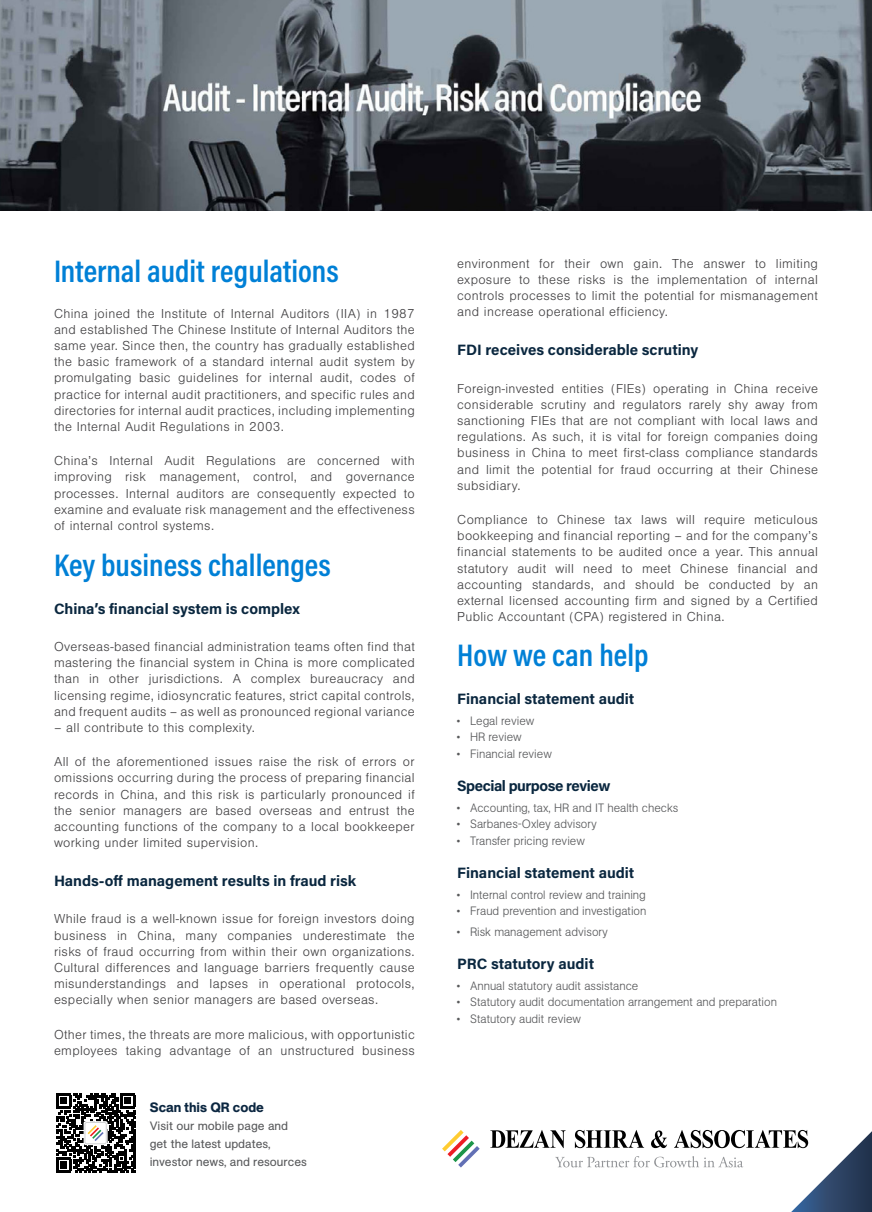
<style>
.page{position:relative;width:872px;height:1212px;background:#fff}
.page>*{position:absolute;margin:0;border:0;box-sizing:border-box;transform-origin:0 0}
.t1{font:600 31.5px "Acumin Pro Cond";color:#0080d6}
.t2{font:700 15px "Acumin Pro";color:#0a273f}
.t3{font:700 15px "Acumin Pro";letter-spacing:-.03em;color:#0a273f}
.t4{font:300 13.5px/16.2px "Nimbus San";letter-spacing:.025em;color:#414042;text-align:justify}
.t5{font:500 13.5px "Unlimited Sans";color:#0c2741}
.t6{font:300 12px "Unlimited Sans";color:#58595b}
.t7{font:12px/18px "Unlimited Sans";color:#58595b}
</style>
<div class="page">
<svg style="left:442px;top:1130px;width:38px;height:37px"></svg>
<div style="left:54px;top:1091px;width:83px;height:84px;background:linear-gradient(to right,#fff,#fff)"></div>
<svg style="left:56px;top:1093px;width:79px;height:79px"></svg>
<svg style="left:490px;top:1130px;width:382px;height:82px"></svg>
<img style="left:0;top:0;width:872px;height:211px">
<h1 class="t1" style="left:54px;top:250px;width:286px">Internal audit regulations</h1>
<p class="t4" style="left:54px;top:305px;width:362px">China joined the Institute of Internal Auditors (IIA) in 1987 and established The Chinese Institute of Internal Auditors the same year. Since then, the country has gradually established the basic framework of a standard internal audit system by promulgating basic guidelines for internal audit, codes of practice for internal audit practitioners, and specific rules and directories for internal audit practices, including implementing the Internal Audit Regulations in 2003.</p>
<p class="t4" style="left:54px;top:453px;width:362px">China’s Internal Audit Regulations are concerned with improving risk management, control, and governance processes. Internal auditors are consequently expected to examine and evaluate risk management and the effectiveness of internal control systems.</p>
<h1 class="t1" style="left:54px;top:545px;width:278px">Key business challenges</h1>
<p class="t2" style="left:54px;top:598px;width:247px">China’s financial system is complex</p>
<p class="t4" style="left:54px;top:639px;width:362px">Overseas-based financial administration teams often find that mastering the financial system in China is more complicated than in other jurisdictions. A complex bureaucracy and licensing regime, idiosyncratic features, strict capital controls, and frequent audits – as well as pronounced regional variance</p>
<p class="t4" style="left:54px;top:720px;width:202px">– all contribute to this complexity.</p>
<p class="t4" style="left:54px;top:754px;width:362px">All of the aforementioned issues raise the risk of errors or omissions occurring during the process of preparing financial records in China, and this risk is particularly pronounced if the senior managers are based overseas and entrust the accounting functions of the company to a local bookkeeper working under limited supervision.</p>
<p class="t2" style="left:54px;top:870px;width:304px">Hands-off management results in fraud risk</p>
<p class="t4" style="left:54px;top:911px;width:362px">While fraud is a well-known issue for foreign investors doing business in China, many companies underestimate the risks of fraud occurring from within their own organizations.<br>Cultural differences and language barriers frequently cause misunderstandings and lapses in operational protocols, especially when senior managers are based overseas.</p>
<p class="t4" style="left:54px;top:1026px;width:362px">Other times, the threats are more malicious, with opportunistic employees taking advantage of an unstructured business</p>
<p class="t5" style="left:150px;top:1097px;width:116px">Scan this QR code</p>
<p class="t7" style="left:150px;top:1116px;width:159px">Visit our mobile page and get the latest updates, investor news, and resources</p>
<p class="t4" style="left:457px;top:255px;width:362px">environment for their own gain. The answer to limiting exposure to these risks is the implementation of internal controls processes to limit the potential for mismanagement and increase operational efficiency.</p>
<p class="t2" style="left:457px;top:339px;width:243px">FDI receives considerable scrutiny</p>
<p class="t4" style="left:457px;top:380px;width:362px">Foreign-invested entities (FIEs) operating in China receive considerable scrutiny and regulators rarely shy away from sanctioning FIEs that are not compliant with local laws and regulations. As such, it is vital for foreign companies doing business in China to meet first-class compliance standards and limit the potential for fraud occurring at their Chinese subsidiary.</p>
<p class="t4" style="left:457px;top:512px;width:362px">Compliance to Chinese tax laws will require meticulous bookkeeping and financial reporting – and for the company’s financial statements to be audited once a year. This annual statutory audit will need to meet Chinese financial and accounting standards, and should be conducted by an external licensed accounting firm and signed by a Certified Public Accountant (CPA) registered in China.</p>
<h1 class="t1" style="left:457px;top:635px;width:193px">How we can help</h1>
<p class="t2" style="left:457px;top:688px;width:179px">Financial statement audit</p>
<p class="t6" style="left:457px;top:712px;width:79px">• Legal review</p>
<p class="t6" style="left:457px;top:729px;width:66px">• HR review</p>
<p class="t6" style="left:457px;top:745px;width:96px">• Financial review</p>
<p class="t3" style="left:457px;top:775px;width:155px">Special purpose review</p>
<p class="t6" style="left:457px;top:799px;width:222px">• Accounting, tax, HR and IT health checks</p>
<p class="t6" style="left:457px;top:816px;width:141px">• Sarbanes-Oxley advisory</p>
<p class="t6" style="left:457px;top:832px;width:129px">• Transfer pricing review</p>
<p class="t2" style="left:457px;top:862px;width:179px">Financial statement audit</p>
<p class="t6" style="left:457px;top:886px;width:190px">• Internal control review and training</p>
<p class="t6" style="left:457px;top:903px;width:191px">• Fraud prevention and investigation</p>
<p class="t6" style="left:457px;top:923px;width:152px">• Risk management advisory</p>
<p class="t2" style="left:457px;top:953px;width:138px">PRC statutory audit</p>
<p class="t6" style="left:457px;top:977px;width:183px">• Annual statutory audit assistance</p>
<p class="t6" style="left:457px;top:993px;width:321px">• Statutory audit documentation arrangement and preparation</p>
<p class="t6" style="left:457px;top:1010px;width:125px">• Statutory audit review</p>
</div>
